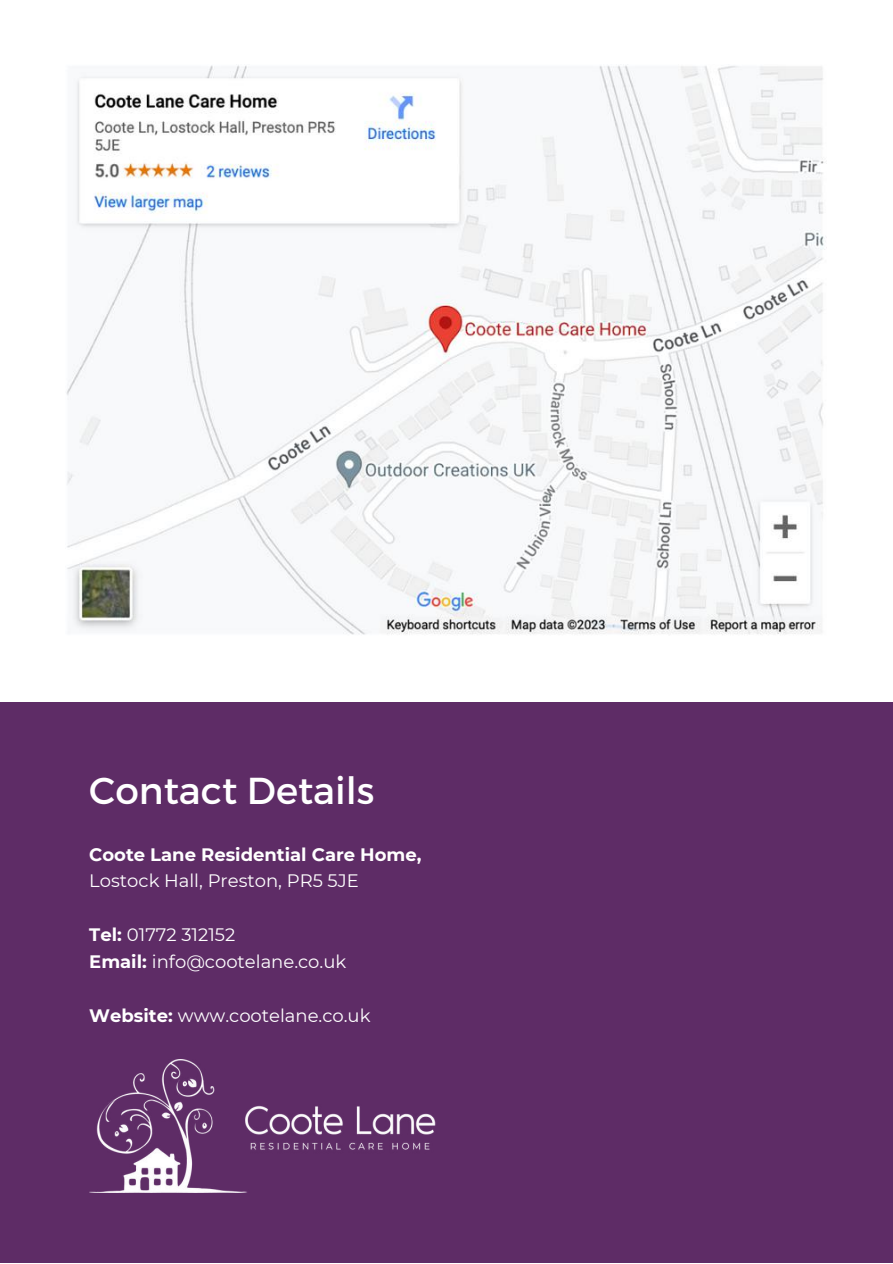
<style>
.page{position:relative;width:893px;height:1264px;background:#fff}
.page>*{position:absolute;margin:0;border:0;box-sizing:border-box;transform-origin:0 0}
.t1{font:37.5px "Montserrat";color:#fff}
.t2{font:18px/27px "Montserrat";color:#fff}
.t3{font:700 18px "Montserrat";color:#fff}
.s1{font-weight:700}
</style>
<div class="page">
<div style="left:0;top:702px;width:892px;height:560px;background:#5e2c66"></div>
<img style="left:89px;top:1059px;width:347px;height:133px">
<img style="left:66px;top:65px;width:759px;height:570px">
<h1 class="t1" style="left:89px;top:765px;width:287px">Contact Details</h1>
<p class="t3" style="left:89px;top:843px;width:334px">Coote Lane Residential Care Home,</p>
<p class="t2" style="left:89px;top:867px;width:271px">Lostock Hall, Preston, PR5 5JE</p>
<p class="t2" style="left:89px;top:921px;width:258px"><span class="s1">Tel:</span> 01772 312152<br><span class="s1">Email:</span> info@cootelane.co.uk</p>
<p class="t2" style="left:89px;top:1002px;width:283px"><span class="s1">Website:</span> www.cootelane.co.uk</p>
</div>
